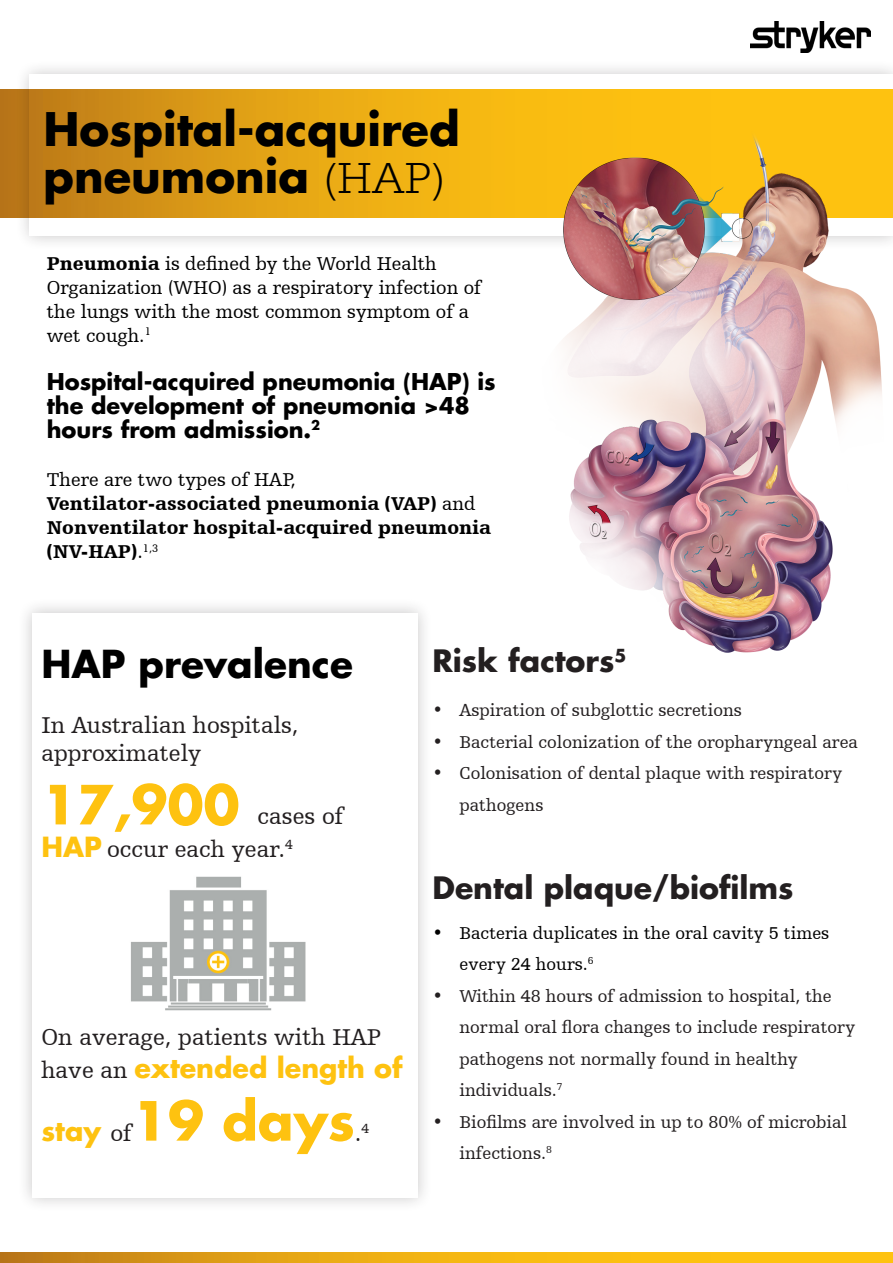
<style>
.page{position:relative;width:893px;height:1263px;background:#fff}
.page>*{position:absolute;margin:0;border:0;box-sizing:border-box;transform-origin:0 0}
.t1{font:700 52.5px "Futura For Stryker";color:#fec210}
.t2{font:700 45px "Futura For Stryker";color:#000}
.t3{font:700 37.5px "Futura For Stryker";color:#000}
.t4{font:700 30px "Futura For Stryker";color:#231f20}
.t5{font:700 27px "Futura For Stryker";color:#fec210}
.t6{font:24px/32.4px "Humanist Slabserif 712 BT";color:#231f20}
.t7{font:700 22.5px/24px "Futura For Stryker";color:#000}
.t8{font:19.5px/24px "Humanist Slabserif 712 BT";color:#000}
.t9{font:900 19.5px/24px "Humanist Slabserif 712 BT";color:#000}
.t10{font:18px/31.5px "Humanist Slabserif 712 BT";color:#231f20}
.t11{font:18px/31.5px "Humanist Slabserif 712 BT";color:#000}
.s1{font-family:"URW Egyptienne TOT";font-weight:300}
.s2{font-weight:900}
.s3{font-weight:400}
.s4{font-family:"Futura For Stryker";font-weight:700;font-size:52.5px;color:#fec210}
.s5{font-family:"Futura For Stryker";font-weight:700;font-size:27px;color:#fec210}
.s6{font-family:"Humanist Slabserif 712 BT";font-weight:400;font-size:24px;color:#231f20}
.s7{font-size:27px}
</style>
<div class="page">
<div style="left:18px;top:598px;width:415px;height:614px;background:#231f20;opacity:.25"></div>
<div style="left:33px;top:613px;width:385px;height:584px;background:#fff"></div>
<div style="left:15px;top:59px;width:878px;height:192px;background:#231f20;opacity:.25"></div>
<div style="left:30px;top:75px;width:863px;height:161px;background:#fff"></div>
<svg style="left:0;top:89px;width:893px;height:128px;background:#e1a214"></svg>
<img style="left:751px;top:22px;width:120px;height:30px">
<img style="left:493px;top:120px;width:400px;height:533px">
<img style="left:131px;top:876px;width:175px;height:135px">
<svg style="left:0;top:1252px;width:893px;height:11px;background:#ebac13"></svg>
<p class="t2" style="left:43px;top:100px;width:418px">Hospital-acquired</p>
<p class="t2" style="left:43px;top:146px;width:402px">pneumonia <span class="s1">(HAP)</span></p>
<p class="t8" style="left:47px;top:251px;width:392px"><span class="s2">Pneumonia</span> is defined by the World Health</p>
<p class="t8" style="left:47px;top:275px;width:436px">Organization (WHO) as a respiratory infection of the lungs with the most common symptom of a wet cough.<sup>1</sup></p>
<p class="t7" style="left:47px;top:369px;width:450px">Hospital-acquired pneumonia (HAP) is the development of pneumonia &gt;48 hours from admission.<sup>2</sup></p>
<p class="t8" style="left:47px;top:467px;width:251px">There are two types of HAP,</p>
<p class="t9" style="left:47px;top:491px;width:446px">Ventilator-associated pneumonia (VAP) <span class="s3">and<br></span>Nonventilator hospital-acquired pneumonia (NV-HAP)<span class="s3">.</span><sup>1,3</sup></p>
<p class="t3" style="left:41px;top:639px;width:313px">HAP prevalence</p>
<p class="t6" style="left:41px;top:708px;width:259px">In Australian hospitals,</p>
<p class="t6" style="left:41px;top:737px;width:161px">approximately</p>
<p class="t6" style="left:41px;top:800px;width:304px"><span class="s4">17,900</span> cases of<br><span class="s5">HAP</span> occur each year.<sup>4</sup></p>
<p class="t6" style="left:41px;top:1021px;width:341px">On average, patients with HAP</p>
<p class="t5" style="left:41px;top:1049px;width:363px"><span class="s6">have an</span> extended length of</p>
<p class="t1" style="left:41px;top:1086px;width:329px"><span class="s7">stay</span> <span class="s6">of</span>19 days<span class="s6">.</span><sup>4</sup></p>
<p class="t4" style="left:432px;top:641px;width:196px">Risk factors<sup>5</sup></p>
<p class="t10" style="left:432px;top:694px;width:311px">• Aspiration of subglottic secretions</p>
<p class="t10" style="left:432px;top:725px;width:427px">• Bacterial colonization of the oropharyngeal area</p>
<p class="t10" style="left:459px;top:757px;width:385px;text-indent:-27px">• Colonisation of dental plaque with respiratory pathogens</p>
<p class="t4" style="left:432px;top:868px;width:363px">Dental plaque/biofilms</p>
<p class="t11" style="left:459px;top:916px;width:371px;text-indent:-27px">• Bacteria duplicates in the oral cavity 5 times every 24 hours.<sup>6</sup></p>
<p class="t10" style="left:459px;top:979px;width:398px;text-indent:-27px">• Within 48 hours of admission to hospital, the normal oral flora changes to include respiratory pathogens not normally found in healthy individuals.<sup>7</sup></p>
<p class="t10" style="left:459px;top:1105px;width:389px;text-indent:-27px">• Biofilms are involved in up to 80% of microbial infections.<sup>8</sup></p>
</div>
